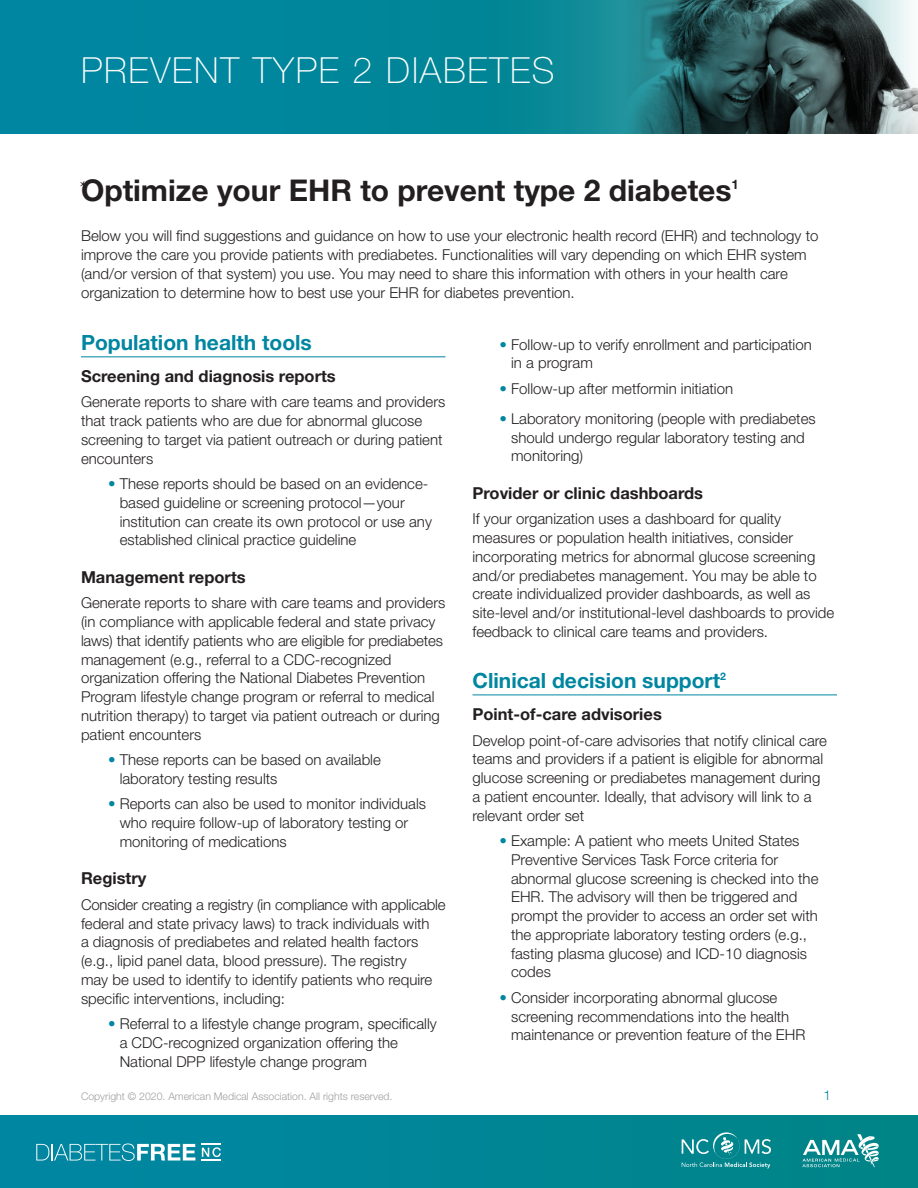
<style>
.page{position:relative;width:918px;height:1188px;background:#fff}
.page>*{position:absolute;margin:0;border:0;box-sizing:border-box;transform-origin:0 0}
.t1{font:100 36px "Helvetica Neue LT Std";letter-spacing:.05em;color:#fff}
.t2{font:700 30px "Helvetica Neue LT Std";color:#231f20}
.A-Level_header{font:700 21px "Helvetica Neue LT Std";color:#0086a1}
.t3{font:18px "Minion Pro";color:#231f20}
.Subhead_1{font:700 16.5px "Helvetica Neue LT Std";color:#231f20}
.body{font:300 15px/18.8px "Helvetica Neue LT Std";color:#231f20}
.bullets{font:300 15px/18.8px "Helvetica Neue LT Std";color:#231f20}
.t4{font:300 13.5px "Helvetica Neue LT Std";color:#0086a1}
.t5{font:700 13.05px "Helvetica Neue LT Std";color:#231f20}
.t6{font:300 10.5px "Helvetica Neue LT Std";color:#9d9fa2}
.s1{color:#0086a1}
</style>
<div class="page">
<div style="left:0;top:0;width:918px;height:134px;background:#00869d"></div>
<img style="left:566px;top:0;width:352px;height:134px">
<hr style="left:81px;top:356px;width:365px;height:1px;background:#0086a1">
<hr style="left:472px;top:695px;width:365px;height:1px;background:#0086a1">
<div style="left:0;top:1115px;width:918px;height:73px;background:linear-gradient(to right,#0187a4,#008487)"></div>
<svg style="left:36px;top:1144px;width:159px;height:17px"></svg>
<svg style="left:201px;top:1144px;width:20px;height:13px"></svg>
<hr style="left:201px;top:1159px;width:20px;height:2px;background:#fff">
<svg style="left:802px;top:1134px;width:77px;height:33px"></svg>
<svg style="left:682px;top:1132px;width:89px;height:36px;background:#2a99a0"></svg>
<p class="t1" style="left:81px;top:50px;width:475px">PREVENT TYPE 2 DIABETES</p>
<p class="t2" style="left:81px;top:172px;width:652px">Optimize your EHR to prevent type 2 diabetes</p>
<p class="t5" style="left:732px;top:176px;width:9px">1</p>
<p class="body" style="left:81px;top:226px;width:739px">Below you will find suggestions and guidance on how to use your electronic health record (EHR) and technology to improve the care you provide patients with prediabetes. Functionalities will vary depending on which EHR system (and/or version of that system) you use. You may need to share this information with others in your health care organization to determine how to best use your EHR for diabetes prevention.</p>
<p class="A-Level_header" style="left:81px;top:329px;width:232px">Population health tools</p>
<p class="Subhead_1" style="left:81px;top:366px;width:256px">Screening and diagnosis reports</p>
<p class="body" style="left:81px;top:392px;width:366px">Generate reports to share with care teams and providers that track patients who are due for abnormal glucose screening to target via patient outreach or during patient encounters</p>
<p class="body" style="left:120px;top:474px;width:314px;text-indent:-12px"><span class="s1">•</span> These reports should be based on an evidence&shy;based guideline or screening protocol—your institution can create its own protocol or use any established clinical practice guideline</p>
<p class="Subhead_1" style="left:81px;top:567px;width:166px">Management reports</p>
<p class="body" style="left:81px;top:593px;width:366px">Generate reports to share with care teams and providers (in compliance with applicable federal and state privacy laws) that identify patients who are eligible for prediabetes management (e.g., referral to a CDC-recognized organization offering the National Diabetes Prevention Program lifestyle change program or referral to medical nutrition therapy) to target via patient outreach or during patient encounters</p>
<p class="bullets" style="left:120px;top:750px;width:263px;text-indent:-12px"><span class="s1">•</span> These reports can be based on available laboratory testing results</p>
<p class="bullets" style="left:120px;top:794px;width:308px;text-indent:-12px"><span class="s1">•</span> Reports can also be used to monitor individuals who require follow-up of laboratory testing or monitoring of medications</p>
<p class="Subhead_1" style="left:81px;top:868px;width:67px">Registry</p>
<p class="bullets" style="left:81px;top:895px;width:366px">Consider creating a registry (in compliance with applicable federal and state privacy laws) to track individuals with<br>a diagnosis of prediabetes and related health factors (e.g., lipid panel data, blood pressure). The registry<br>may be used to identify to identify patients who require specific interventions, including:</p>
<p class="bullets" style="left:120px;top:1014px;width:319px;text-indent:-12px"><span class="s1">•</span> Referral to a lifestyle change program, specifically a CDC-recognized organization offering the<br>National DPP lifestyle change program</p>
<p class="t3" style="left:80px;top:175px;width:9px">*</p>
<p class="bullets" style="left:511px;top:335px;width:302px;text-indent:-12px"><span class="s1">•</span> Follow-up to verify enrollment and participation in a program</p>
<p class="bullets" style="left:500px;top:379px;width:235px"><span class="s1">•</span> Follow-up after metformin initiation</p>
<p class="bullets" style="left:511px;top:409px;width:306px;text-indent:-12px"><span class="s1">•</span> Laboratory monitoring (people with prediabetes should undergo regular laboratory testing and monitoring)</p>
<p class="Subhead_1" style="left:472px;top:483px;width:232px">Provider or clinic dashboards</p>
<p class="body" style="left:472px;top:509px;width:363px">If your organization uses a dashboard for quality measures or population health initiatives, consider incorporating metrics for abnormal glucose screening and/or prediabetes management. You may be able to create individualized provider dashboards, as well as site-level and/or institutional-level dashboards to provide feedback to clinical care teams and providers.</p>
<p class="A-Level_header" style="left:472px;top:667px;width:255px">Clinical decision support<sup>2</sup></p>
<p class="Subhead_1" style="left:472px;top:704px;width:191px">Point-of-care advisories</p>
<p class="body" style="left:472px;top:731px;width:356px">Develop point-of-care advisories that notify clinical care teams and providers if a patient is eligible for abnormal glucose screening or prediabetes management during a patient encounter. Ideally, that advisory will link to a relevant order set</p>
<p class="body" style="left:511px;top:831px;width:309px;text-indent:-12px"><span class="s1">•</span> Example: A patient who meets United States Preventive Services Task Force criteria for abnormal glucose screening is checked into the EHR. The advisory will then be triggered and prompt the provider to access an order set with the appropriate laboratory testing orders (e.g., fasting plasma glucose) and ICD-10 diagnosis codes</p>
<p class="body" style="left:511px;top:988px;width:296px;text-indent:-12px"><span class="s1">•</span> Consider incorporating abnormal glucose screening recommendations into the health maintenance or prevention feature of the EHR</p>
<p class="t6" style="left:81px;top:1090px;width:313px">Copyright © 2020. American Medical Association. All rights reserved.</p>
<p class="t4" style="left:823px;top:1087px;width:9px">1</p>
</div>
